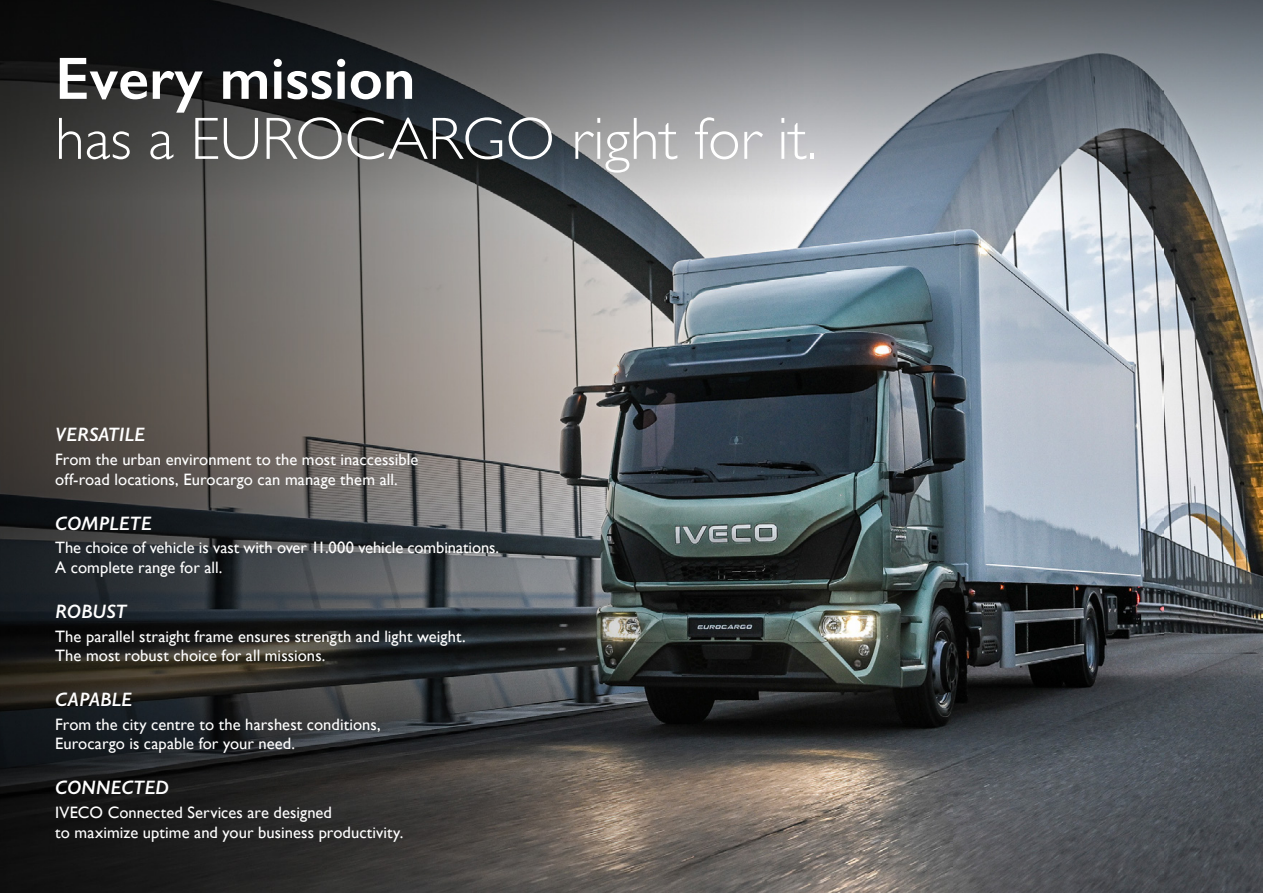
<style>
.page{position:relative;width:1263px;height:893px;background:#fff}
.page>*{position:absolute;margin:0;border:0;box-sizing:border-box;transform-origin:0 0}
.t1{font:300 60px "Gill Sans";color:#fff}
.t2{font:600 60px "Gill Sans";color:#fff}
.t3{font:italic 600 19.5px "Gill Sans";color:#fff}
.t4{font:16.5px/19.5px "Gill Sans";letter-spacing:.005em;color:#fff}
</style>
<div class="page">
<img style="left:0;top:0;width:1263px;height:893px">
<h1 class="t2" style="left:55px;top:42px;width:362px">Every mission</h1>
<h1 class="t1" style="left:55px;top:92px;width:763px">has a EUROCARGO right for it.</h1>
<p class="t3" style="left:55px;top:423px;width:91px">VERSATILE</p>
<p class="t4" style="left:55px;top:450px;width:365px">From the urban environment to the most inaccessible off-road locations, Eurocargo can manage them all.</p>
<p class="t3" style="left:55px;top:511px;width:98px">COMPLETE</p>
<p class="t4" style="left:55px;top:538px;width:445px">The choice of vehicle is vast with over 11.000 vehicle combinations.<br>A complete range for all.</p>
<p class="t3" style="left:55px;top:599px;width:73px">ROBUST</p>
<p class="t4" style="left:55px;top:626px;width:412px">The parallel straight frame ensures strength and light weight.<br>The most robust choice for all missions.</p>
<p class="t3" style="left:55px;top:688px;width:78px">CAPABLE</p>
<p class="t4" style="left:55px;top:714px;width:327px">From the city centre to the harshest conditions,<br>Eurocargo is capable for your need.</p>
<p class="t3" style="left:55px;top:776px;width:115px">CONNECTED</p>
<p class="t4" style="left:55px;top:803px;width:350px">IVECO Connected Services are designed<br>to maximize uptime and your business productivity.</p>
</div>
